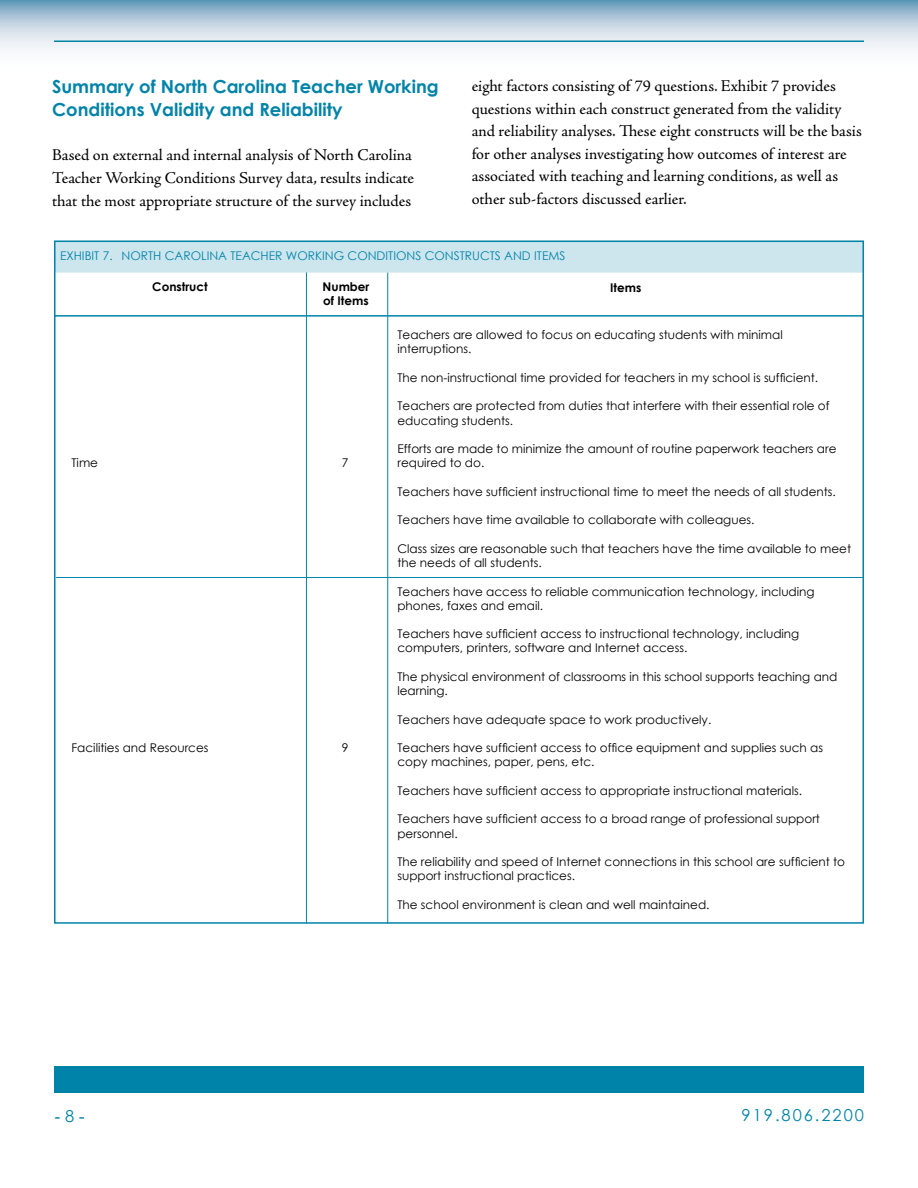
<style>
.page{position:relative;width:918px;height:1188px;background:#fff}
.page>*{position:absolute;margin:0;border:0;box-sizing:border-box;transform-origin:0 0}
.t1{font:700 18px/22.5px "Century Gothic";color:#0083a9}
.t2{font:18px "Times New Roman";color:#0083a9}
.t3{font:16.5px/22.5px "Adobe Jenson Pro";letter-spacing:-.005em;color:#000}
.t4{font:16.5px "Century Gothic";letter-spacing:.12em;color:#0083a9}
.t5{font:12px/14.2px "Century Gothic";color:#000}
.t6{font:12px "Century Gothic";color:#0083a9}
.t7{font:700 12px/14.4px "Century Gothic";color:#000}
.s1{font-family:"Century Gothic";font-size:16.5px}
</style>
<div class="page">
<div style="left:54px;top:1066px;width:810px;height:28px;background:#0083a9"></div>
<svg style="left:0;top:0;width:918px;height:50px;background:#b9cfde"></svg>
<div style="left:54px;top:241px;width:810px;height:32px;background:#cde6ee;border:2px solid #0083a9"></div>
<hr style="left:54px;top:315px;width:810px;height:2px;background:#0083a9">
<hr style="left:56px;top:577px;width:808px;height:1px;background:#0083a9">
<hr style="left:387px;top:273px;width:1px;height:651px;background:#0083a9">
<hr style="left:306px;top:272px;width:1px;height:652px;background:#0083a9">
<hr style="left:54px;top:41px;width:810px;height:1px;background:#0083a9">
<h1 class="t1" style="left:52px;top:74px;width:388px">Summary of North Carolina Teacher Working<br>Conditions Validity and Reliability</h1>
<h2 class="t3" style="left:52px;top:144px;width:363px">Based on external and internal analysis of North Carolina<br>Teacher Working Conditions Survey data, results indicate that the most appropriate structure of the survey includes</h2>
<p class="t3" style="left:472px;top:75px;width:392px">eight factors consisting of 79 questions. Exhibit 7 provides questions within each construct generated from the validity and reliability analyses. These eight constructs will be the basis for other analyses investigating how outcomes of interest are associated with teaching and learning conditions, as well as other sub-factors discussed earlier.</p>
<p class="t6" style="left:60px;top:247px;width:507px">EXHIBIT 7. NORTH CAROLINA TEACHER WORKING CONDITIONS CONSTRUCTS AND ITEMS</p>
<p class="t7" style="left:323px;top:279px;width:48px">Number of Items</p>
<p class="t7" style="left:152px;top:279px;width:57px">Construct</p>
<p class="t7" style="left:610px;top:280px;width:33px">Items</p>
<p class="t5" style="left:71px;top:456px;width:28px">Time</p>
<p class="t5" style="left:71px;top:741px;width:139px">Facilities and Resources</p>
<p class="t5" style="left:342px;top:456px;width:8px">7</p>
<p class="t5" style="left:342px;top:741px;width:8px">9</p>
<p class="t5" style="left:397px;top:327px;width:387px">Teachers are allowed to focus on educating students with minimal interruptions.</p>
<p class="t5" style="left:397px;top:370px;width:422px">The non-instructional time provided for teachers in my school is sufficient.</p>
<p class="t5" style="left:397px;top:399px;width:434px">Teachers are protected from duties that interfere with their essential role of educating students.</p>
<p class="t5" style="left:397px;top:441px;width:441px">Efforts are made to minimize the amount of routine paperwork teachers are required to do.</p>
<p class="t5" style="left:397px;top:484px;width:440px">Teachers have sufficient instructional time to meet the needs of all students.</p>
<p class="t5" style="left:397px;top:513px;width:359px">Teachers have time available to collaborate with colleagues.</p>
<p class="t5" style="left:397px;top:541px;width:455px">Class sizes are reasonable such that teachers have the time available to meet the needs of all students.</p>
<p class="t5" style="left:397px;top:584px;width:419px">Teachers have access to reliable communication technology, including phones, faxes and email.</p>
<p class="t5" style="left:397px;top:627px;width:403px">Teachers have sufficient access to instructional technology, including computers, printers, software and Internet access.</p>
<p class="t5" style="left:397px;top:669px;width:441px">The physical environment of classrooms in this school supports teaching and learning.</p>
<p class="t5" style="left:397px;top:712px;width:315px">Teachers have adequate space to work productively.</p>
<p class="t5" style="left:397px;top:741px;width:427px">Teachers have sufficient access to office equipment and supplies such as copy machines, paper, pens, etc.</p>
<p class="t5" style="left:397px;top:783px;width:406px">Teachers have sufficient access to appropriate instructional materials.</p>
<p class="t5" style="left:397px;top:812px;width:424px">Teachers have sufficient access to a broad range of professional support personnel.</p>
<p class="t5" style="left:397px;top:855px;width:449px">The reliability and speed of Internet connections in this school are sufficient to support instructional practices.</p>
<p class="t5" style="left:397px;top:897px;width:314px">The school environment is clean and well maintained.</p>
<h1 class="t2" style="left:55px;top:1104px;width:32px">- <span class="s1">8</span> -</h1>
<h2 class="t4" style="left:742px;top:1104px;width:124px">919.806.2200</h2>
</div>
